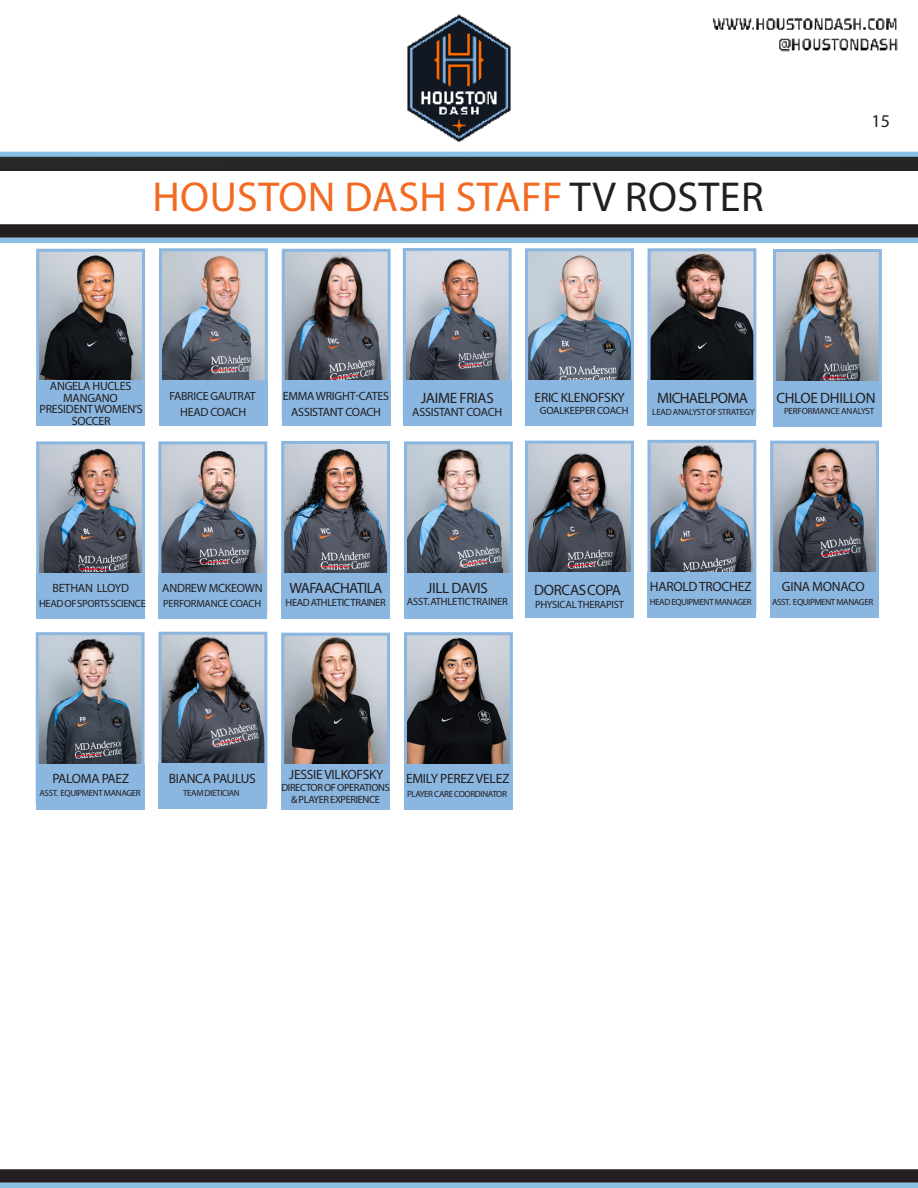
<style>
.page{position:relative;width:918px;height:1188px;background:#fff}
.page>*{position:absolute;margin:0;border:0;box-sizing:border-box;transform-origin:0 0}
.t1{font:42px "Myriad Pro";letter-spacing:.01em;color:#f36a21}
.t2{font:18px "Myriad Pro";color:#231f20}
.t3{font:15px "Myriad Pro";letter-spacing:-.02em;color:#231f20}
.t4{font:15px "Myriad Pro";letter-spacing:-.04em;color:#231f20}
.t5{font:13.5px "Myriad Pro";letter-spacing:-.02em;color:#231f20}
.t6{font:12px/12px "Myriad Pro";letter-spacing:-.02em;color:#231f20;text-align:center}
.t7{font:11.85px "Myriad Pro";letter-spacing:-.02em;color:#231f20}
.t8{font:10.5px/12px "Myriad Pro";letter-spacing:-.03em;color:#231f20;text-align:center}
.t9{font:9px "Myriad Pro";letter-spacing:-.04em;color:#231f20}
.t10{font:9px "Myriad Pro";letter-spacing:-.02em;color:#231f20}
.s1{color:#231f20}
</style>
<div class="page">
<img style="left:0;top:14px;width:918px;height:156px">
<div style="left:0;top:224px;width:918px;height:14px;background:#231f20"></div>
<div style="left:0;top:238px;width:918px;height:5px;background:#89c0e3"></div>
<div style="left:0;top:1169px;width:918px;height:14px;background:#231f20"></div>
<div style="left:0;top:1183px;width:918px;height:5px;background:#89c0e3"></div>
<img style="left:652px;top:252px;width:100px;height:128px">
<div style="left:648px;top:248px;width:108px;height:172px;border:3px solid #8ab6e0"></div>
<div style="left:648px;top:380px;width:108px;height:46px;background:#8ab6e0"></div>
<img style="left:40px;top:445px;width:101px;height:128px">
<div style="left:36px;top:441px;width:109px;height:172px;border:3px solid #8ab6e0"></div>
<div style="left:36px;top:573px;width:109px;height:46px;background:#8ab6e0"></div>
<img style="left:40px;top:253px;width:101px;height:128px">
<div style="left:36px;top:249px;width:109px;height:172px;border:3px solid #8ab6e0"></div>
<div style="left:36px;top:381px;width:109px;height:45px;background:#8ab6e0"></div>
<img style="left:163px;top:252px;width:101px;height:128px">
<div style="left:159px;top:248px;width:109px;height:172px;border:3px solid #8ab6e0"></div>
<div style="left:159px;top:380px;width:109px;height:46px;background:#8ab6e0"></div>
<img style="left:286px;top:253px;width:101px;height:128px">
<div style="left:282px;top:249px;width:109px;height:172px;border:3px solid #8ab6e0"></div>
<div style="left:282px;top:381px;width:109px;height:45px;background:#8ab6e0"></div>
<img style="left:407px;top:252px;width:101px;height:128px">
<div style="left:403px;top:248px;width:109px;height:172px;border:3px solid #8ab6e0"></div>
<div style="left:403px;top:380px;width:109px;height:45px;background:#8ab6e0"></div>
<img style="left:777px;top:253px;width:101px;height:128px">
<div style="left:773px;top:249px;width:109px;height:172px;border:3px solid #8ab6e0"></div>
<div style="left:773px;top:381px;width:109px;height:45px;background:#8ab6e0"></div>
<img style="left:652px;top:444px;width:100px;height:128px">
<div style="left:648px;top:440px;width:108px;height:172px;border:3px solid #8ab6e0"></div>
<img style="left:774px;top:445px;width:101px;height:127px">
<div style="left:770px;top:441px;width:109px;height:172px;border:3px solid #8ab6e0"></div>
<div style="left:770px;top:572px;width:109px;height:46px;background:#8ab6e0"></div>
<img style="left:162px;top:445px;width:101px;height:128px">
<div style="left:158px;top:441px;width:109px;height:172px;border:3px solid #8ab6e0"></div>
<div style="left:158px;top:573px;width:109px;height:46px;background:#8ab6e0"></div>
<img style="left:285px;top:445px;width:101px;height:128px">
<div style="left:281px;top:441px;width:109px;height:172px;border:3px solid #8ab6e0"></div>
<div style="left:281px;top:573px;width:109px;height:45px;background:#8ab6e0"></div>
<img style="left:408px;top:445px;width:101px;height:128px">
<div style="left:404px;top:441px;width:109px;height:172px;border:3px solid #8ab6e0"></div>
<div style="left:404px;top:573px;width:109px;height:46px;background:#8ab6e0"></div>
<img style="left:529px;top:445px;width:101px;height:127px">
<div style="left:525px;top:441px;width:109px;height:172px;border:3px solid #8ab6e0"></div>
<div style="left:525px;top:572px;width:109px;height:46px;background:#8ab6e0"></div>
<img style="left:529px;top:252px;width:101px;height:128px">
<div style="left:525px;top:248px;width:109px;height:172px;border:3px solid #8ab6e0"></div>
<div style="left:525px;top:380px;width:109px;height:46px;background:#8ab6e0"></div>
<div style="left:648px;top:572px;width:108px;height:46px;background:#8ab6e0"></div>
<img style="left:40px;top:636px;width:101px;height:128px">
<div style="left:36px;top:632px;width:109px;height:172px;border:3px solid #8ab6e0"></div>
<div style="left:36px;top:764px;width:109px;height:46px;background:#8ab6e0"></div>
<img style="left:163px;top:636px;width:100px;height:128px">
<div style="left:159px;top:632px;width:108px;height:172px;border:3px solid #8ab6e0"></div>
<div style="left:159px;top:764px;width:108px;height:45px;background:#8ab6e0"></div>
<img style="left:285px;top:637px;width:101px;height:127px">
<div style="left:281px;top:633px;width:109px;height:172px;border:3px solid #8ab6e0"></div>
<div style="left:281px;top:764px;width:109px;height:46px;background:#8ab6e0"></div>
<img style="left:408px;top:636px;width:101px;height:128px">
<div style="left:404px;top:632px;width:109px;height:172px;border:3px solid #8ab6e0"></div>
<div style="left:404px;top:764px;width:109px;height:46px;background:#8ab6e0"></div>
<p class="t1" style="left:153px;top:171px;width:613px">HOUSTON DASH STAFF <span class="s1">TV ROSTER</span></p>
<h2 class="t2" style="left:872px;top:110px;width:20px">15</h2>
<p class="t6" style="left:50px;top:380px;width:83px">ANGELA HUCLES<br>MANGANO</p>
<p class="t6" style="left:40px;top:403px;width:105px">PRESIDENT WOMEN’S<br>SOCCER</p>
<p class="t7" style="left:169px;top:389px;width:88px">FABRICE GAUTRAT</p>
<p class="t6" style="left:180px;top:405px;width:67px">HEAD COACH</p>
<p class="t6" style="left:283px;top:390px;width:108px">EMMA WRIGHT-CATES</p>
<p class="t6" style="left:291px;top:405px;width:91px">ASSISTANT COACH</p>
<p class="t3" style="left:421px;top:388px;width:75px">JAIME FRIAS</p>
<p class="t6" style="left:412px;top:406px;width:91px">ASSISTANT COACH</p>
<p class="t5" style="left:535px;top:389px;width:92px">ERIC KLENOFSKY</p>
<p class="t8" style="left:540px;top:404px;width:90px">GOALKEEPER COACH</p>
<p class="t4" style="left:657px;top:389px;width:92px">MICHAEL POMA</p>
<p class="t10" style="left:652px;top:406px;width:104px">LEAD ANALYST OF STRATEGY</p>
<p class="t3" style="left:776px;top:388px;width:101px">CHLOE DHILLON</p>
<p class="t10" style="left:784px;top:406px;width:92px">PERFORMANCE ANALYST</p>
<p class="t6" style="left:52px;top:582px;width:78px">BETHAN LLOYD</p>
<p class="t8" style="left:39px;top:597px;width:108px">HEAD OF SPORTS SCIENCE</p>
<p class="t6" style="left:162px;top:582px;width:102px">ANDREW MCKEOWN</p>
<p class="t8" style="left:163px;top:597px;width:100px">PERFORMANCE COACH</p>
<p class="t4" style="left:289px;top:579px;width:94px">WAFAA CHATILA</p>
<p class="t8" style="left:286px;top:596px;width:102px">HEAD ATHLETIC TRAINER</p>
<p class="t3" style="left:427px;top:579px;width:62px">JILL DAVIS</p>
<p class="t8" style="left:407px;top:596px;width:102px">ASST. ATHLETIC TRAINER</p>
<p class="t3" style="left:534px;top:581px;width:88px">DORCAS COPA</p>
<p class="t8" style="left:535px;top:598px;width:90px">PHYSICAL THERAPIST</p>
<p class="t5" style="left:650px;top:578px;width:103px">HAROLD TROCHEZ</p>
<p class="t9" style="left:650px;top:597px;width:104px">HEAD EQUIPMENT MANAGER</p>
<p class="t5" style="left:782px;top:578px;width:84px">GINA MONACO</p>
<p class="t9" style="left:772px;top:597px;width:103px">ASST. EQUIPMENT MANAGER</p>
<p class="t5" style="left:53px;top:770px;width:78px">PALOMA PAEZ</p>
<p class="t9" style="left:40px;top:788px;width:103px">ASST. EQUIPMENT MANAGER</p>
<p class="t5" style="left:169px;top:770px;width:89px">BIANCA PAULUS</p>
<p class="t9" style="left:183px;top:788px;width:58px">TEAM DIETICIAN</p>
<p class="t5" style="left:289px;top:766px;width:96px">JESSIE VILKOFSKY</p>
<p class="t8" style="left:281px;top:781px;width:110px">DIRECTOR OF OPERATIONS &amp; PLAYER EXPERIENCE</p>
<p class="t5" style="left:406px;top:770px;width:105px">EMILY PEREZ VELEZ</p>
<p class="t9" style="left:407px;top:788px;width:101px">PLAYER CARE COORDINATOR</p>
</div>
